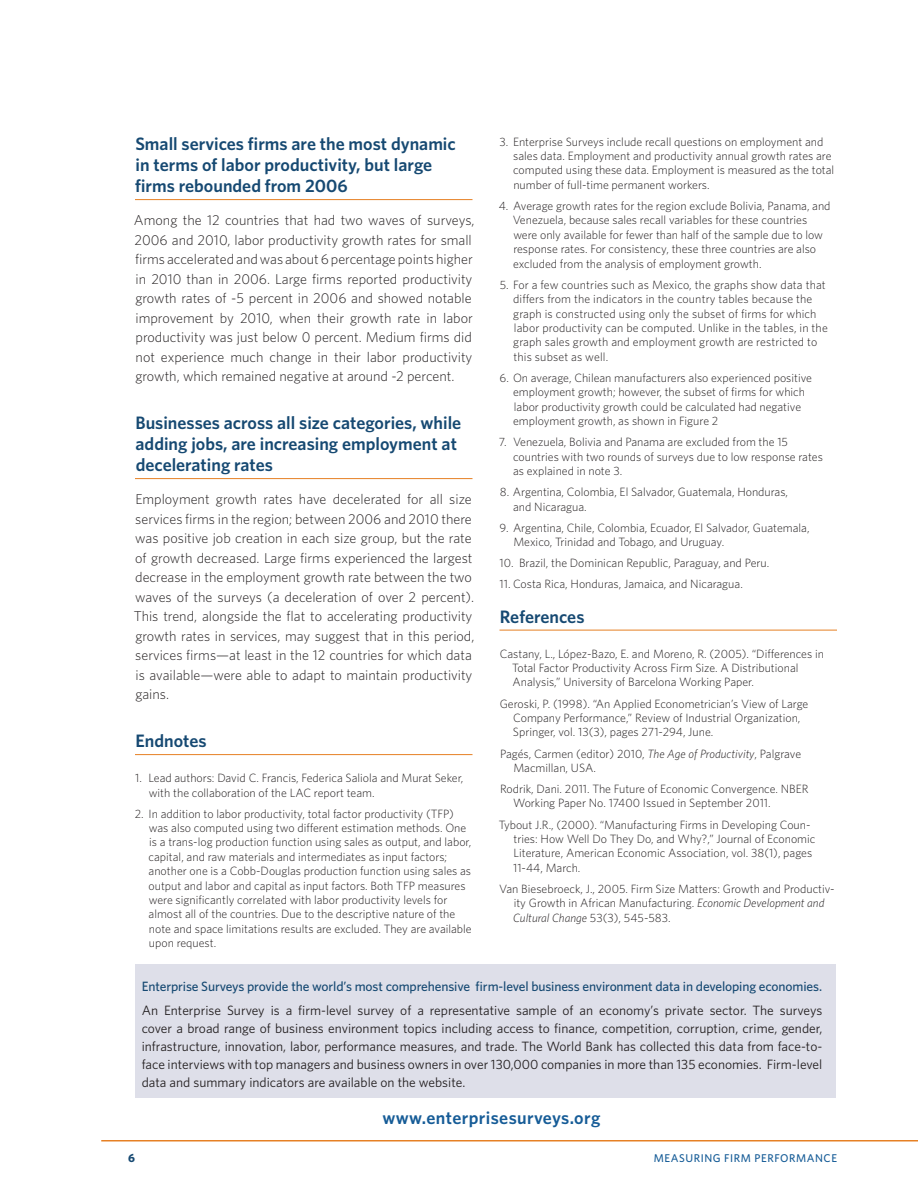
<style>
.page{position:relative;width:918px;height:1188px;background:#fff}
.page>*{position:absolute;margin:0;border:0;box-sizing:border-box;transform-origin:0 0}
.Subhead_1{font:600 18px/21px "Whitney";color:#164972}
.t1{font:600 18px "Whitney";letter-spacing:.02em;color:#165c97}
.Text{font:300 14.25px/19.5px "Whitney";color:#231f20}
.t2{font:13.5px/18px "Whitney";color:#231f20;text-align:justify}
.t3{font:500 13.5px "Whitney";letter-spacing:-.01em;color:#164972}
.Footnote{font:300 12px/14.4px "Whitney";color:#231f20}
.t4{font:700 12px "Whitney";color:#164972}
.t5{font:500 11.25px "Whitney";letter-spacing:.05em;color:#165c97}
.s1{font-style:italic}
</style>
<div class="page">
<hr style="left:101px;top:1140px;width:817px;height:2px;background:#e68024">
<hr style="left:135px;top:199px;width:337px;height:1px;background:#e68024">
<hr style="left:135px;top:478px;width:337px;height:1px;background:#e68024">
<hr style="left:135px;top:754px;width:337px;height:1px;background:#e68024">
<hr style="left:500px;top:630px;width:337px;height:1px;background:#e68024">
<div style="left:135px;top:964px;width:701px;height:134px;background:#dedfe9"></div>
<p class="Subhead_1" style="left:135px;top:133px;width:322px">Small services firms are the most dynamic in terms of labor productivity, but large firms rebounded from 2006</p>
<p class="Text" style="left:134px;top:210px;width:342px">Among the 12 countries that had two waves of surveys, 2006 and 2010, labor productivity growth rates for small firms accelerated and was about 6 percentage points higher in 2010 than in 2006. Large firms reported productivity growth rates of -5 percent in 2006 and showed notable improvement by 2010, when their growth rate in labor productivity was just below 0 percent. Medium firms did not experience much change in their labor productivity growth, which remained negative at around -2 percent.</p>
<p class="Subhead_1" style="left:135px;top:412px;width:327px">Businesses across all size categories, while adding jobs, are increasing employment at decelerating rates</p>
<p class="Text" style="left:134px;top:489px;width:342px">Employment growth rates have decelerated for all size services firms in the region; between 2006 and 2010 there was positive job creation in each size group, but the rate of growth decreased. Large firms experienced the largest decrease in the employment growth rate between the two waves of the surveys (a deceleration of over 2 percent).<br>This trend, alongside the flat to accelerating productivity growth rates in services, may suggest that in this period, services firms—at least in the 12 countries for which data is available—were able to adapt to maintain productivity gains.</p>
<p class="Subhead_1" style="left:135px;top:730px;width:73px">Endnotes</p>
<p class="Footnote" style="left:149px;top:770px;width:316px;text-indent:-14px">1. Lead authors: David C. Francis, Federica Saliola and Murat Seker, with the collaboration of the LAC report team.</p>
<p class="Footnote" style="left:149px;top:806px;width:325px;text-indent:-14px">2. In addition to labor productivity, total factor productivity (TFP) was also computed using two different estimation methods. One is a trans-log production function using sales as output, and labor, capital, and raw materials and intermediates as input factors; another one is a Cobb-Douglas production function using sales as output and labor and capital as input factors. Both TFP measures were significantly correlated with labor productivity levels for almost all of the countries. Due to the descriptive nature of the note and space limitations results are excluded. They are available upon request.</p>
<p class="Footnote" style="left:513px;top:134px;width:323px;text-indent:-14px">3. Enterprise Surveys include recall questions on employment and sales data. Employment and productivity annual growth rates are computed using these data. Employment is measured as the total number of full-time permanent workers.</p>
<p class="Footnote" style="left:513px;top:198px;width:319px;text-indent:-14px">4. Average growth rates for the region exclude Bolivia, Panama, and Venezuela, because sales recall variables for these countries were only available for fewer than half of the sample due to low response rates. For consistency, these three countries are also excluded from the analysis of employment growth.</p>
<p class="Footnote" style="left:513px;top:277px;width:316px;text-indent:-13px">5. For a few countries such as Mexico, the graphs show data that differs from the indicators in the country tables because the graph is constructed using only the subset of firms for which labor productivity can be computed. Unlike in the tables, in the graph sales growth and employment growth are restricted to this subset as well.</p>
<p class="Footnote" style="left:513px;top:370px;width:300px;text-indent:-14px">6. On average, Chilean manufacturers also experienced positive employment growth; however, the subset of firms for which labor productivity growth could be calculated had negative employment growth, as shown in Figure 2</p>
<p class="Footnote" style="left:513px;top:435px;width:311px;text-indent:-14px">7. Venezuela, Bolivia and Panama are excluded from the 15 countries with two rounds of surveys due to low response rates as explained in note 3.</p>
<p class="Footnote" style="left:513px;top:484px;width:277px;text-indent:-13px">8. Argentina, Colombia, El Salvador, Guatemala, Honduras, and Nicaragua.</p>
<p class="Footnote" style="left:513px;top:520px;width:298px;text-indent:-14px">9. Argentina, Chile, Colombia, Ecuador, El Salvador, Guatemala,<br>Mexico, Trinidad and Tobago, and Uruguay.</p>
<p class="Footnote" style="left:500px;top:556px;width:271px">10. Brazil, the Dominican Republic, Paraguay, and Peru.</p>
<p class="Footnote" style="left:500px;top:577px;width:245px">11. Costa Rica, Honduras, Jamaica, and Nicaragua.</p>
<p class="Subhead_1" style="left:500px;top:606px;width:86px">References</p>
<p class="Footnote" style="left:512px;top:646px;width:313px;text-indent:-12px">Castany, L., López-Bazo, E. and Moreno, R. (2005). “Differences in<br>Total Factor Productivity Across Firm Size. A Distributional<br>Analysis,” University of Barcelona Working Paper.</p>
<p class="Footnote" style="left:513px;top:696px;width:297px;text-indent:-13px">Geroski, P. (1998). “An Applied Econometrician’s View of Large<br>Company Performance,” Review of Industrial Organization,<br>Springer, vol. 13(3), pages 271-294, June.</p>
<p class="Footnote" style="left:513px;top:746px;width:289px;text-indent:-13px">Pagés, Carmen (editor) 2010, <span class="s1">The Age of Productivity</span>, Palgrave<br>Macmillan, USA.</p>
<p class="Footnote" style="left:513px;top:781px;width:297px;text-indent:-13px">Rodrik, Dani. 2011. The Future of Economic Convergence. NBER<br>Working Paper No. 17400 Issued in September 2011.</p>
<p class="Footnote" style="left:513px;top:817px;width:304px;text-indent:-14px">Tybout J.R., (2000). “Manufacturing Firms in Developing Coun&shy;tries: How Well Do They Do, and Why?,” Journal of Economic Literature, American Economic Association, vol. 38(1), pages 11-44, March.</p>
<p class="Footnote" style="left:513px;top:881px;width:323px;text-indent:-14px">Van Biesebroeck, J., 2005. Firm Size Matters: Growth and Productiv&shy;ity Growth in African Manufacturing. <span class="s1">Economic Development and<br>Cultural Change</span> 53(3), 545-583.</p>
<p class="t3" style="left:142px;top:977px;width:682px">Enterprise Surveys provide the world’s most comprehensive firm-level business environment data in developing economies.</p>
<p class="t2" style="left:142px;top:1001px;width:682px">An Enterprise Survey is a firm-level survey of a representative sample of an economy’s private sector. The surveys cover a broad range of business environment topics including access to finance, competition, corruption, crime, gender, infrastructure, innovation, labor, performance measures, and trade. The World Bank has collected this data from face-to&shy;face interviews with top managers and business owners in over 130,000 companies in more than 135 economies. Firm-level data and summary indicators are available on the website.</p>
<p class="t1" style="left:382px;top:1105px;width:219px">www.enterprisesurveys.org</p>
<p class="t4" style="left:128px;top:1150px;width:8px">6</p>
<p class="t5" style="left:654px;top:1151px;width:185px">MEASURING FIRM PERFORMANCE</p>
</div>
